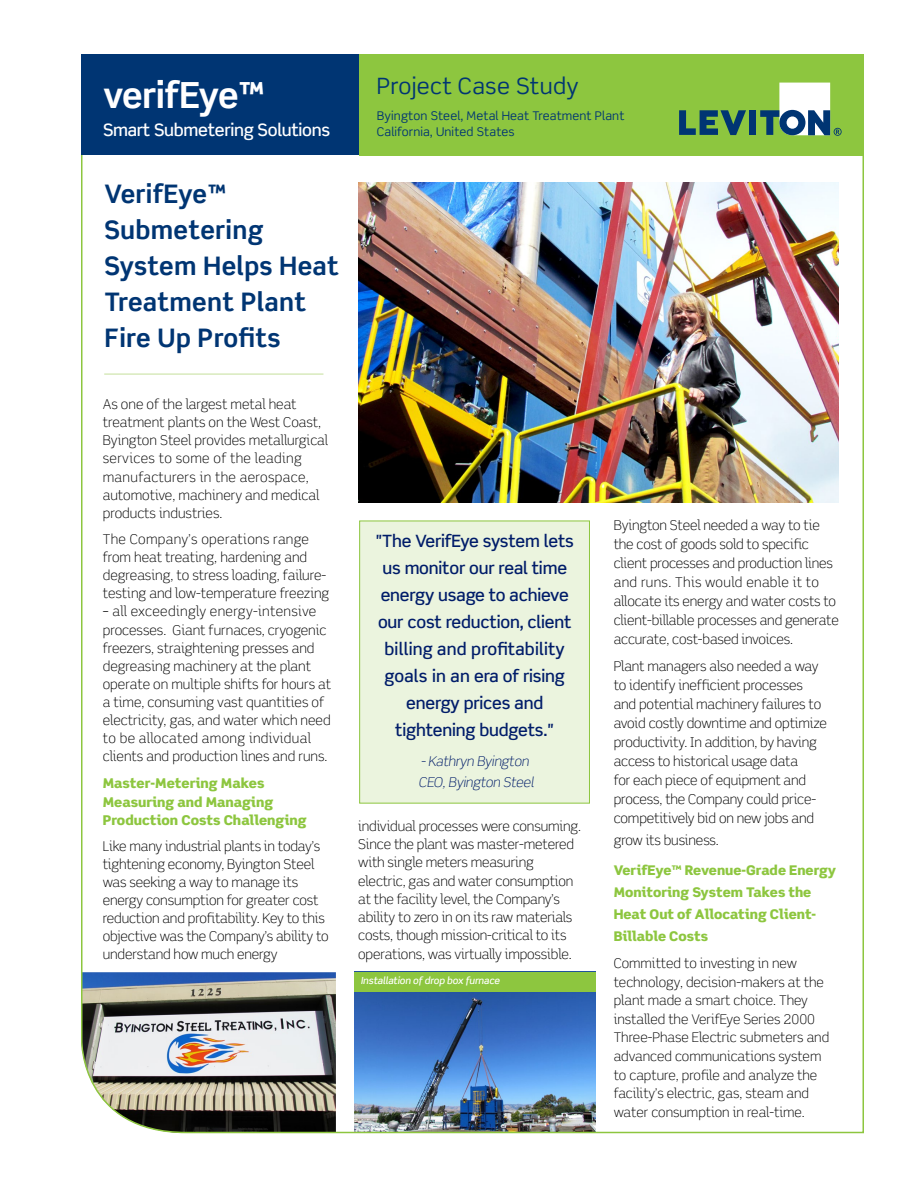
<style>
.page{position:relative;width:918px;height:1188px;background:#fff}
.page>*{position:absolute;margin:0;border:0;box-sizing:border-box;transform-origin:0 0}
.t1{font:700 36px "Scene";letter-spacing:-.015em;color:#fff}
.t2{font:700 25.5px/36px "Scene";letter-spacing:.01em;color:#003573}
.t3{font:22.5px "Scene";letter-spacing:.01em;color:#003573}
.t4{font:500 17.1px "Scene";letter-spacing:-.015em;color:#fff}
.t5{font:500 16.95px/27px "Scene";letter-spacing:-.01em;color:#001c69;text-align:center}
.t6{font:300 13.5px/18.1px "Scene Alt";letter-spacing:-.01em;color:#000}
.t7{font:900 13.5px/18.1px "Scene Alt";color:#8dc63f}
.t8{font:italic 300 13.5px/21px "Scene";letter-spacing:-.01em;color:#001c69}
.t9{font:300 13.35px/18.6px "Scene Alt";color:#000}
.t10{font:900 13.35px/22px "Scene Alt";color:#8dc63f}
.t11{font:12px/16.5px "Scene";letter-spacing:.01em;color:#003573}
.t12{font:italic 500 9.75px "Scene";letter-spacing:-.01em;color:#fff}
</style>
<div class="page">
<img style="left:81px;top:155px;width:783px;height:979px">
<div style="left:355px;top:972px;width:241px;height:20px;background:#8dc63f"></div>
<div style="left:359px;top:54px;width:505px;height:101px;background:#8dc63f"></div>
<div style="left:81px;top:54px;width:278px;height:101px;background:#003573"></div>
<svg style="left:679px;top:110px;width:67px;height:25px"></svg>
<div style="left:749px;top:110px;width:7px;height:25px;background:#003573"></div>
<svg style="left:760px;top:83px;width:82px;height:53px"></svg>
<h1 class="t1" style="left:103px;top:73px;width:164px">verifEye™</h1>
<p class="t4" style="left:103px;top:120px;width:229px">Smart Submetering Solutions</p>
<h2 class="t2" style="left:105px;top:175px;width:236px">VerifEye™<br>Submetering<br>System Helps Heat<br>Treatment Plant<br>Fire Up Profits</h2>
<p class="t6" style="left:103px;top:395px;width:227px">As one of the largest metal heat treatment plants on the West Coast,<br>Byington Steel provides metallurgical services to some of the leading manufacturers in the aerospace, automotive, machinery and medical products industries.</p>
<p class="t6" style="left:103px;top:530px;width:228px">The Company’s operations range from heat treating, hardening and degreasing, to stress loading, failure&shy;testing and low-temperature freezing</p>
<p class="t6" style="left:103px;top:603px;width:230px">– all exceedingly energy-intensive processes. Giant furnaces, cryogenic freezers, straightening presses and degreasing machinery at the plant operate on multiple shifts for hours at a time, consuming vast quantities of electricity, gas, and water which need to be allocated among individual clients and production lines and runs.</p>
<p class="t7" style="left:103px;top:774px;width:205px">Master-Metering Makes<br>Measuring and Managing<br>Production Costs Challenging</p>
<p class="t6" style="left:103px;top:837px;width:228px">Like many industrial plants in today’s tightening economy, Byington Steel was seeking a way to manage its energy consumption for greater cost reduction and profitability. Key to this objective was the Company’s ability to understand how much energy</p>
<h3 class="t3" style="left:377px;top:72px;width:203px">Project Case Study</h3>
<p class="t11" style="left:377px;top:107px;width:249px">Byington Steel, Metal Heat Treatment Plant<br>California, United States</p>
<p class="t5" style="left:375px;top:528px;width:200px">"The VerifEye system lets us monitor our real time energy usage to achieve our cost reduction, client billing and profitability goals in an era of rising energy prices and tightening budgets."</p>
<p class="t8" style="left:419px;top:751px;width:117px">- Kathryn Byington<br>CEO, Byington Steel</p>
<p class="t6" style="left:358px;top:817px;width:224px">individual processes were consuming.<br>Since the plant was master-metered with single meters measuring electric, gas and water consumption at the facility level, the Company’s ability to zero in on its raw materials costs, though mission-critical to its operations, was virtually impossible.</p>
<p class="t12" style="left:361px;top:974px;width:141px">Installation of drop box furnace</p>
<p class="t6" style="left:614px;top:515px;width:227px;line-height:19px">Byington Steel needed a way to tie the cost of goods sold to specific client processes and production lines and runs. This would enable it to allocate its energy and water costs to client-billable processes and generate accurate, cost-based invoices.</p>
<p class="t6" style="left:614px;top:657px;width:215px;line-height:19px">Plant managers also needed a way to identify inefficient processes and potential machinery failures to avoid costly downtime and optimize productivity. In addition, by having access to historical usage data<br>for each piece of equipment and process, the Company could price&shy;competitively bid on new jobs and</p>
<p class="t6" style="left:614px;top:831px;width:107px">grow its business.</p>
<p class="t10" style="left:614px;top:859px;width:224px">VerifEye™ Revenue-Grade Energy<br>Monitoring System Takes the<br>Heat Out of Allocating Client-<br>Billable Costs</p>
<p class="t9" style="left:614px;top:954px;width:217px">Committed to investing in new technology, decision-makers at the plant made a smart choice. They installed the VerifEye Series 2000<br>Three-Phase Electric submeters and advanced communications system to capture, profile and analyze the facility’s electric, gas, steam and water consumption in real-time.</p>
</div>
